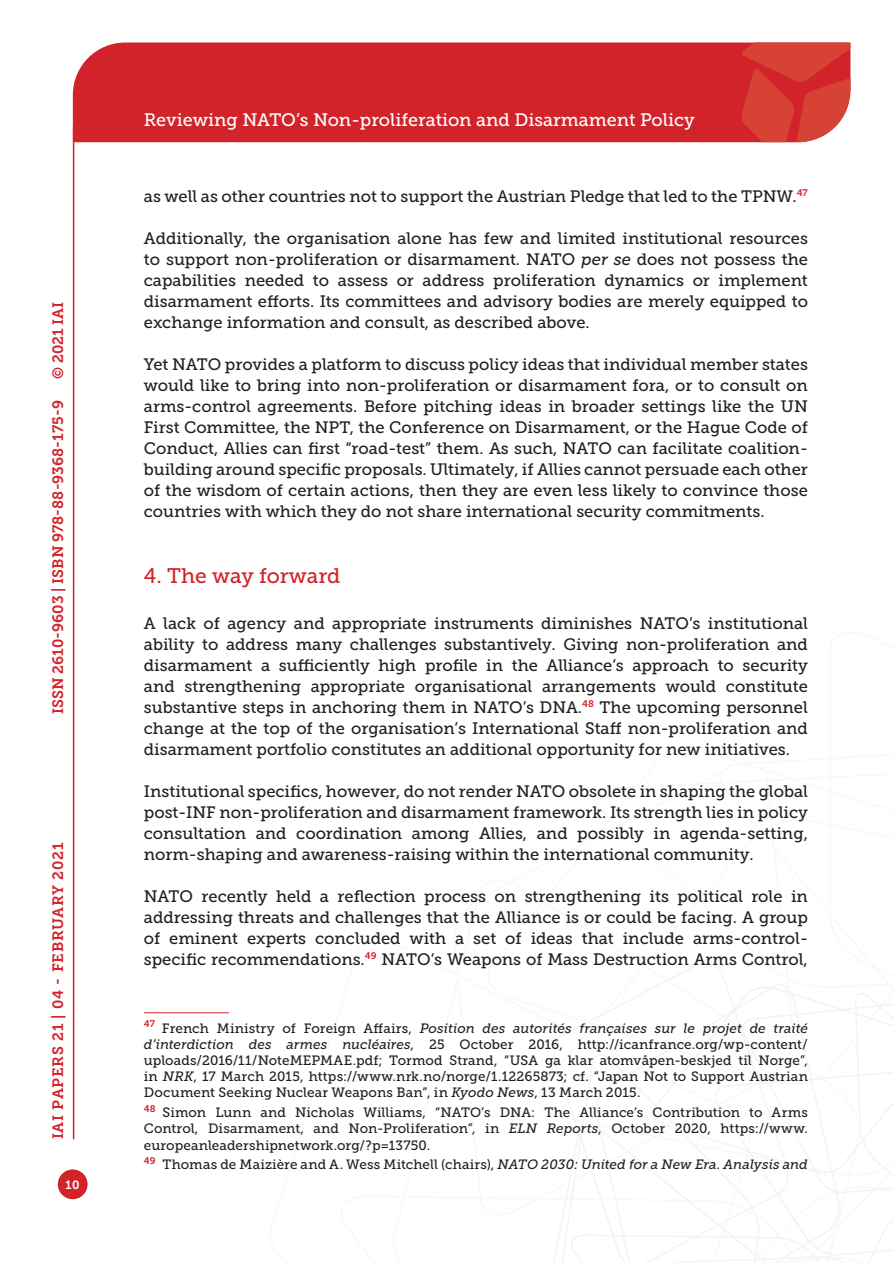
<style>
.page{position:relative;width:893px;height:1263px;background:#fff}
.page>*{position:absolute;margin:0;border:0;box-sizing:border-box;transform-origin:0 0}
.Titolo_paragrafo{font:21px "Museo Slab 500";color:#d2232a}
.t1{font:18px "Museo Slab 500";color:#fff}
.Testo{font:16.5px/21px "Museo Slab 500";color:#231f20;text-align:justify}
.t2{font:15px "Museo Slab 700";color:#d2232a}
.t3{font:15px "Museo Slab 700";letter-spacing:.05em;color:#d2232a}
.Nota{font:13.5px/16.2px "Museo Slab 500";letter-spacing:.01em;color:#231f20;text-align:justify}
.t4{font:12px "Museo Slab 700";color:#fff}
.s1{font-style:italic}
</style>
<div class="page">
<svg style="left:553px;top:960px;width:340px;height:303px"></svg>
<div style="left:73px;top:43px;width:668px;height:99px;background:#d2232a"></div>
<svg style="left:741px;top:43px;width:109px;height:99px"></svg>
<div style="left:58px;top:1169px;width:30px;height:30px;background:#d2232a;border-radius:50%"></div>
<hr style="left:73px;top:126px;width:1px;height:1013px;background:#d2232a">
<hr style="left:144px;top:1012px;width:85px;height:1px;background:#d2232a">
<p class="t2" style="left:50px;top:379px;width:79px;rotate:-90deg">© 2021 IAI</p>
<p class="t2" style="left:49px;top:714px;width:315px;rotate:-90deg">ISSN 2610-9603 | ISBN 978-88-9368-175-9</p>
<p class="t3" style="left:50px;top:1139px;width:298px;rotate:-90deg">IAI PAPERS 21 | 04 - FEBRUARY 2021</p>
<p class="t4" style="left:65px;top:1178px;width:16px">10</p>
<p class="t1" style="left:144px;top:110px;width:552px">Reviewing NATO’s Non-proliferation and Disarmament Policy</p>
<p class="Testo" style="left:144px;top:186px;width:666px">as well as other countries not to support the Austrian Pledge that led to the TPNW.<sup>47</sup></p>
<p class="Testo" style="left:144px;top:228px;width:666px">Additionally, the organisation alone has few and limited institutional resources to support non-proliferation or disarmament. NATO <span class="s1">per se</span> does not possess the capabilities needed to assess or address proliferation dynamics or implement disarmament efforts. Its committees and advisory bodies are merely equipped to exchange information and consult, as described above.</p>
<p class="Testo" style="left:144px;top:354px;width:666px">Yet NATO provides a platform to discuss policy ideas that individual member states would like to bring into non-proliferation or disarmament fora, or to consult on arms-control agreements. Before pitching ideas in broader settings like the UN First Committee, the NPT, the Conference on Disarmament, or the Hague Code of Conduct, Allies can first “road-test” them. As such, NATO can facilitate coalition&shy;building around specific proposals. Ultimately, if Allies cannot persuade each other of the wisdom of certain actions, then they are even less likely to convince those countries with which they do not share international security commitments.</p>
<p class="Titolo_paragrafo" style="left:144px;top:564px;width:198px">4. The way forward</p>
<p class="Testo" style="left:144px;top:613px;width:666px">A lack of agency and appropriate instruments diminishes NATO’s institutional ability to address many challenges substantively. Giving non-proliferation and disarmament a sufficiently high profile in the Alliance’s approach to security and strengthening appropriate organisational arrangements would constitute substantive steps in anchoring them in NATO’s DNA.<sup>48</sup> The upcoming personnel change at the top of the organisation’s International Staff non-proliferation and disarmament portfolio constitutes an additional opportunity for new initiatives.</p>
<p class="Testo" style="left:144px;top:781px;width:666px">Institutional specifics, however, do not render NATO obsolete in shaping the global post-INF non-proliferation and disarmament framework. Its strength lies in policy consultation and coordination among Allies, and possibly in agenda-setting, norm-shaping and awareness-raising within the international community.</p>
<p class="Testo" style="left:144px;top:886px;width:666px">NATO recently held a reflection process on strengthening its political role in addressing threats and challenges that the Alliance is or could be facing. A group of eminent experts concluded with a set of ideas that include arms-control&shy;specific recommendations.<sup>49</sup> NATO’s Weapons of Mass Destruction Arms Control,</p>
<p class="Nota" style="left:144px;top:1020px;width:666px"><sup>47</sup> French Ministry of Foreign Affairs, <span class="s1">Position des autorités françaises sur le projet de traité d’interdiction des armes nucléaires</span>, 25 October 2016, http://icanfrance.org/wp-content/ uploads/2016/11/NoteMEPMAE.pdf; Tormod Strand, “USA ga klar atomvåpen-beskjed til Norge”, in <span class="s1">NRK</span>, 17 March 2015, https://www.nrk.no/norge/1.12265873; cf. “Japan Not to Support Austrian Document Seeking Nuclear Weapons Ban”, in <span class="s1">Kyodo News</span>, 13 March 2015.</p>
<p class="Nota" style="left:144px;top:1104px;width:666px"><sup>48</sup> Simon Lunn and Nicholas Williams, “NATO’s DNA: The Alliance’s Contribution to Arms Control, Disarmament, and Non-Proliferation”, in <span class="s1">ELN Reports</span>, October 2020, https://www. europeanleadershipnetwork.org/?p=13750.</p>
<p class="Nota" style="left:144px;top:1157px;width:666px"><sup>49</sup> Thomas de Maizière and A. Wess Mitchell (chairs), <span class="s1">NATO 2030: United for a New Era. Analysis and</span></p>
</div>
